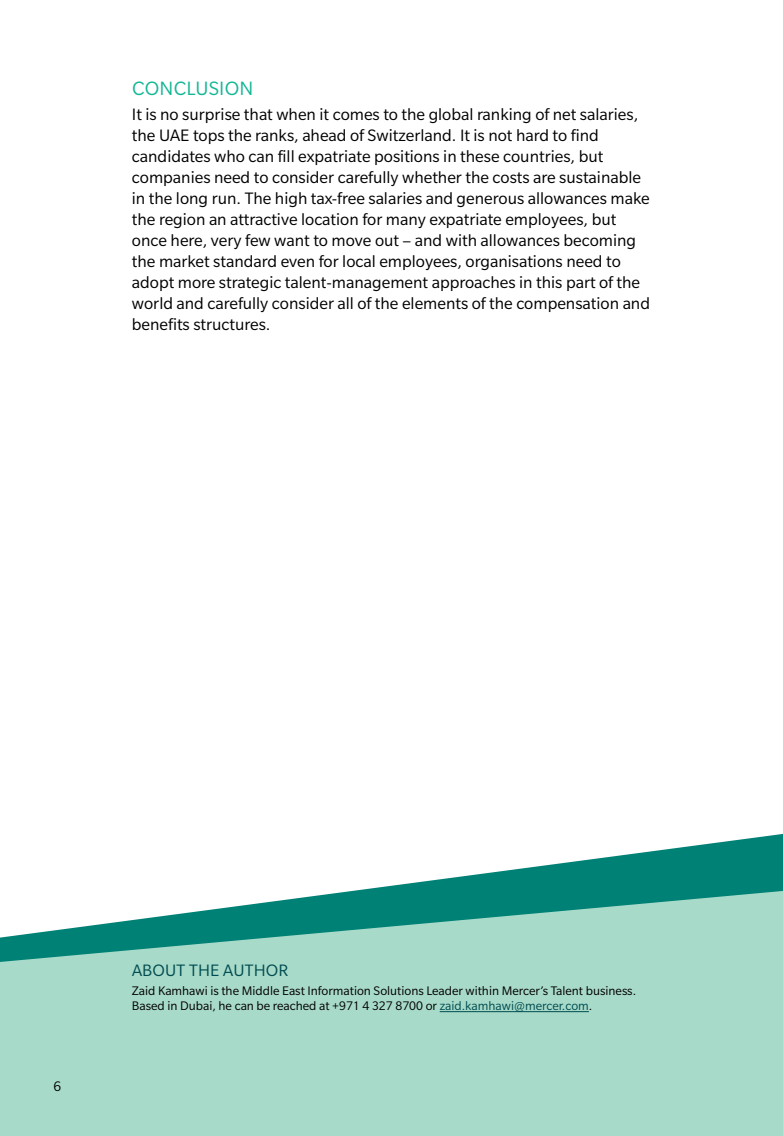
<style>
.page{position:relative;width:783px;height:1136px;background:#fff}
.page>*{position:absolute;margin:0;border:0;box-sizing:border-box;transform-origin:0 0}
.t1{font:21px "Slate Pro";letter-spacing:.01em;color:#14b795}
.t2{font:18px/21px "Slate Pro";color:#000}
.t3{font:18px "Slate Pro";letter-spacing:.01em;color:#004c50}
.t4{font:15px "Slate Pro";color:#000}
.t5{font:13.5px/15px "Slate Pro";color:#000}
.s1{color:#004c50}
</style>
<div class="page">
<svg style="left:360px;top:834px;width:422px;height:56px"></svg>
<svg style="left:0;top:890px;width:782px;height:245px;background:#9ad2c2"></svg>
<hr style="left:439px;top:1011px;width:149px;height:1px;background:#004c50">
<p class="t1" style="left:132px;top:77px;width:123px">CONCLUSION</p>
<p class="t2" style="left:132px;top:104px;width:519px">It is no surprise that when it comes to the global ranking of net salaries, the UAE tops the ranks, ahead of Switzerland. It is not hard to find candidates who can fill expatriate positions in these countries, but companies need to consider carefully whether the costs are sustainable in the long run. The high tax-free salaries and generous allowances make the region an attractive location for many expatriate employees, but once here, very few want to move out – and with allowances becoming the market standard even for local employees, organisations need to adopt more strategic talent-management approaches in this part of the world and carefully consider all of the elements of the compensation and benefits structures.</p>
<p class="t4" style="left:53px;top:1078px;width:9px">6</p>
<p class="t3" style="left:132px;top:960px;width:158px">ABOUT THE AUTHOR</p>
<p class="t5" style="left:132px;top:983px;width:505px">Zaid Kamhawi is the Middle East Information Solutions Leader within Mercer’s Talent business.<br>Based in Dubai, he can be reached at +971 4 327 8700 or <span class="s1">zaid.kamhawi@mercer.com</span>.</p>
</div>
